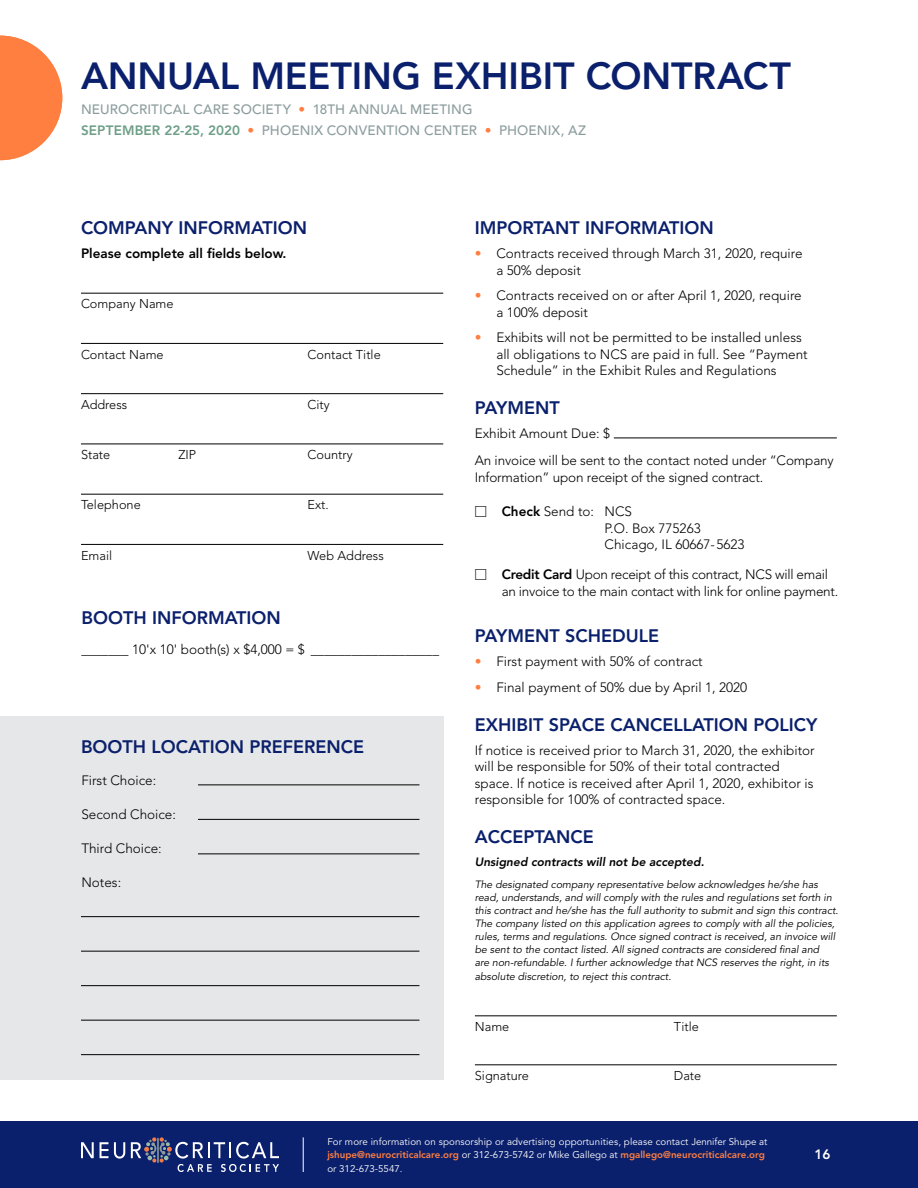
<style>
.page{position:relative;width:918px;height:1188px;background:#fff}
.page>*{position:absolute;margin:0;border:0;box-sizing:border-box;transform-origin:0 0}
.t1{font:800 37.5px "Avenir LT Std";letter-spacing:-.005em;color:#0b206c}
.Subhead{font:800 18px "Avenir LT Std";color:#0b206c}
.Body_Copy_Last{font:300 13.5px/16.5px "Avenir LT Std";color:#000}
.Body_Copy{font:300 13.5px/16.5px "Avenir LT Std";color:#000}
.Body_Copy-2{font:300 13.5px/16.5px "Avenir LT Std";letter-spacing:-.02em;color:#000}
.t2{font:500 13.5px/21px "Avenir LT Std";letter-spacing:.01em;color:#8c9c9d}
.contract_company_inf{font:300 13.5px "Avenir LT Std";color:#000}
.Body_Copy-3{font:800 13.5px "Avenir LT Std";color:#000}
.t3{font:800 13.5px "Avenir LT Std";color:#fff}
.contract_company_inf-2{font:300 12.75px "Avenir LT Std";color:#000}
.Disclaimer{font:italic 800 12px "Avenir LT Std";color:#000}
.Body_Copy_Last-2{font:italic 10.5px/13.2px "Avenir LT Std";color:#000}
.t4{font:9.75px/13.5px "Avenir LT Std";letter-spacing:.01em;color:#fff}
.s1{color:#ff7f41}
.s2{font-weight:800;color:#6e9f87}
.s3{font-family:"Universal Std Newswith Comm Pi";font-weight:400}
.s4{font-weight:800}
.s5{font-weight:800;color:#ff7f41}
</style>
<div class="page">
<div style="left:0;top:1121px;width:918px;height:67px;background:#0b206c"></div>
<svg style="left:81px;top:1142px;width:13px;height:16px"></svg>
<svg style="left:100px;top:1142px;width:8px;height:16px"></svg>
<svg style="left:114px;top:1142px;width:11px;height:17px"></svg>
<svg style="left:131px;top:1137px;width:148px;height:35px"></svg>
<hr style="left:303px;top:1137px;width:1px;height:35px;background:#fff">
<svg style="left:0;top:36px;width:62px;height:124px"></svg>
<hr style="left:81px;top:293px;width:362px;height:1px;background:#000">
<hr style="left:81px;top:343px;width:362px;height:1px;background:#000">
<hr style="left:81px;top:393px;width:362px;height:1px;background:#000">
<hr style="left:81px;top:444px;width:362px;height:1px;background:#000">
<hr style="left:81px;top:494px;width:362px;height:1px;background:#000">
<hr style="left:81px;top:544px;width:362px;height:1px;background:#000">
<hr style="left:614px;top:438px;width:223px;height:1px;background:#000">
<div style="left:0;top:716px;width:443px;height:364px;background:#e6e7e8"></div>
<hr style="left:198px;top:785px;width:221px;height:1px;background:#000">
<hr style="left:198px;top:819px;width:221px;height:1px;background:#000">
<hr style="left:198px;top:854px;width:221px;height:1px;background:#000">
<hr style="left:475px;top:1016px;width:362px;height:1px;background:#000">
<hr style="left:475px;top:1065px;width:362px;height:1px;background:#000">
<hr style="left:81px;top:916px;width:338px;height:1px;background:#000">
<hr style="left:81px;top:951px;width:338px;height:1px;background:#000">
<hr style="left:81px;top:985px;width:338px;height:1px;background:#000">
<hr style="left:81px;top:1020px;width:338px;height:1px;background:#000">
<hr style="left:81px;top:1054px;width:338px;height:1px;background:#000">
<p class="t1" style="left:81px;top:54px;width:711px">ANNUAL MEETING EXHIBIT CONTRACT</p>
<p class="t2" style="left:81px;top:99px;width:507px">NEUROCRITICAL CARE SOCIETY <span class="s1">•</span> 18TH ANNUAL MEETING<br><span class="s2">SEPTEMBER 22-25, 2020</span> <span class="s1">•</span> PHOENIX CONVENTION CENTER <span class="s1">•</span> PHOENIX, AZ</p>
<p class="Subhead" style="left:81px;top:217px;width:228px">COMPANY INFORMATION</p>
<p class="Body_Copy-3" style="left:81px;top:245px;width:207px">Please complete all fields below.</p>
<p class="contract_company_inf-2" style="left:81px;top:296px;width:94px">Company Name</p>
<p class="contract_company_inf-2" style="left:81px;top:347px;width:84px">Contact Name</p>
<p class="contract_company_inf-2" style="left:308px;top:347px;width:75px">Contact Title</p>
<p class="contract_company_inf-2" style="left:81px;top:397px;width:48px">Address</p>
<p class="contract_company_inf-2" style="left:308px;top:397px;width:24px">City</p>
<p class="contract_company_inf-2" style="left:81px;top:447px;width:31px">State</p>
<p class="contract_company_inf-2" style="left:178px;top:447px;width:19px">ZIP</p>
<p class="contract_company_inf-2" style="left:308px;top:447px;width:47px">Country</p>
<p class="contract_company_inf-2" style="left:81px;top:497px;width:61px">Telephone</p>
<p class="contract_company_inf-2" style="left:308px;top:497px;width:23px">Ext.</p>
<p class="contract_company_inf-2" style="left:81px;top:548px;width:33px">Email</p>
<p class="contract_company_inf-2" style="left:308px;top:548px;width:78px">Web Address</p>
<p class="Subhead" style="left:81px;top:607px;width:201px">BOOTH INFORMATION</p>
<p class="Body_Copy" style="left:81px;top:641px;width:359px">_______ 10'x 10' booth(s) x $4,000 = $ ___________________</p>
<p class="Subhead" style="left:81px;top:737px;width:285px">BOOTH LOCATION PREFERENCE</p>
<p class="contract_company_inf" style="left:81px;top:772px;width:76px">First Choice:</p>
<p class="contract_company_inf" style="left:81px;top:807px;width:96px">Second Choice:</p>
<p class="contract_company_inf" style="left:81px;top:840px;width:82px">Third Choice:</p>
<p class="contract_company_inf" style="left:81px;top:874px;width:41px">Notes:</p>
<p class="Subhead" style="left:475px;top:217px;width:241px">IMPORTANT INFORMATION</p>
<p class="Body_Copy_Last" style="left:496px;top:245px;width:308px;text-indent:-22px"><span class="s1">•</span> Contracts received through March 31, 2020, require a 50% deposit</p>
<p class="Body_Copy_Last" style="left:496px;top:287px;width:307px;text-indent:-22px"><span class="s1">•</span> Contracts received on or after April 1, 2020, require a 100% deposit</p>
<p class="Body_Copy_Last" style="left:496px;top:329px;width:313px;text-indent:-22px"><span class="s1">•</span> Exhibits will not be permitted to be installed unless all obligations to NCS are paid in full. See “Payment<br>Schedule” in the Exhibit Rules and Regulations</p>
<p class="Subhead" style="left:475px;top:397px;width:86px">PAYMENT</p>
<p class="Body_Copy_Last" style="left:475px;top:425px;width:137px">Exhibit Amount Due: $</p>
<p class="Body_Copy_Last" style="left:475px;top:452px;width:361px">An invoice will be sent to the contact noted under “Company<br>Information” upon receipt of the signed contract.</p>
<p class="Body_Copy" style="left:605px;top:503px;width:141px;text-indent:-130px"><span class="s3">□</span> <span class="s4">Check</span> Send to: NCS<br>P.O. Box 775263<br>Chicago, IL 60667-5623</p>
<p class="Body_Copy-2" style="left:502px;top:566px;width:338px;text-indent:-27px"><span class="s3">□</span> <span class="s4">Credit Card</span> Upon receipt of this contract, NCS will email an invoice to the main contact with link for online payment.</p>
<p class="Subhead" style="left:475px;top:625px;width:186px">PAYMENT SCHEDULE</p>
<p class="Body_Copy_Last" style="left:475px;top:653px;width:229px"><span class="s1">•</span> First payment with 50% of contract</p>
<p class="Body_Copy_Last" style="left:475px;top:679px;width:274px"><span class="s1">•</span> Final payment of 50% due by April 1, 2020</p>
<p class="Subhead" style="left:475px;top:714px;width:344px">EXHIBIT SPACE CANCELLATION POLICY</p>
<p class="Body_Copy_Last" style="left:475px;top:742px;width:342px">If notice is received prior to March 31, 2020, the exhibitor will be responsible for 50% of their total contracted space. If notice is received after April 1, 2020, exhibitor is responsible for 100% of contracted space.</p>
<p class="Subhead" style="left:475px;top:826px;width:120px">ACCEPTANCE</p>
<p class="Disclaimer" style="left:475px;top:854px;width:231px">Unsigned contracts will not be accepted.</p>
<p class="Body_Copy_Last-2" style="left:475px;top:878px;width:365px">The designated company representative below acknowledges he/she has read, understands, and will comply with the rules and regulations set forth in this contract and he/she has the full authority to submit and sign this contract.<br>The company listed on this application agrees to comply with all the policies, rules, terms and regulations. Once signed contract is received, an invoice will be sent to the contact listed. All signed contracts are considered final and<br>are non-refundable. I further acknowledge that NCS reserves the right, in its absolute discretion, to reject this contract.</p>
<p class="contract_company_inf-2" style="left:475px;top:1019px;width:36px">Name</p>
<p class="contract_company_inf-2" style="left:674px;top:1019px;width:27px">Title</p>
<p class="contract_company_inf-2" style="left:475px;top:1068px;width:56px">Signature</p>
<p class="contract_company_inf-2" style="left:674px;top:1068px;width:29px">Date</p>
<p class="t4" style="left:327px;top:1135px;width:442px">For more information on sponsorship or advertising opportunities, please contact Jennifer Shupe at <span class="s5">jshupe@neurocriticalcare.org</span> or 312-673-5742 or Mike Gallego at <span class="s5">mgallego@neurocriticalcare.org </span>or 312-673-5547.</p>
<p class="t3" style="left:814px;top:1146px;width:17px">16</p>
</div>
